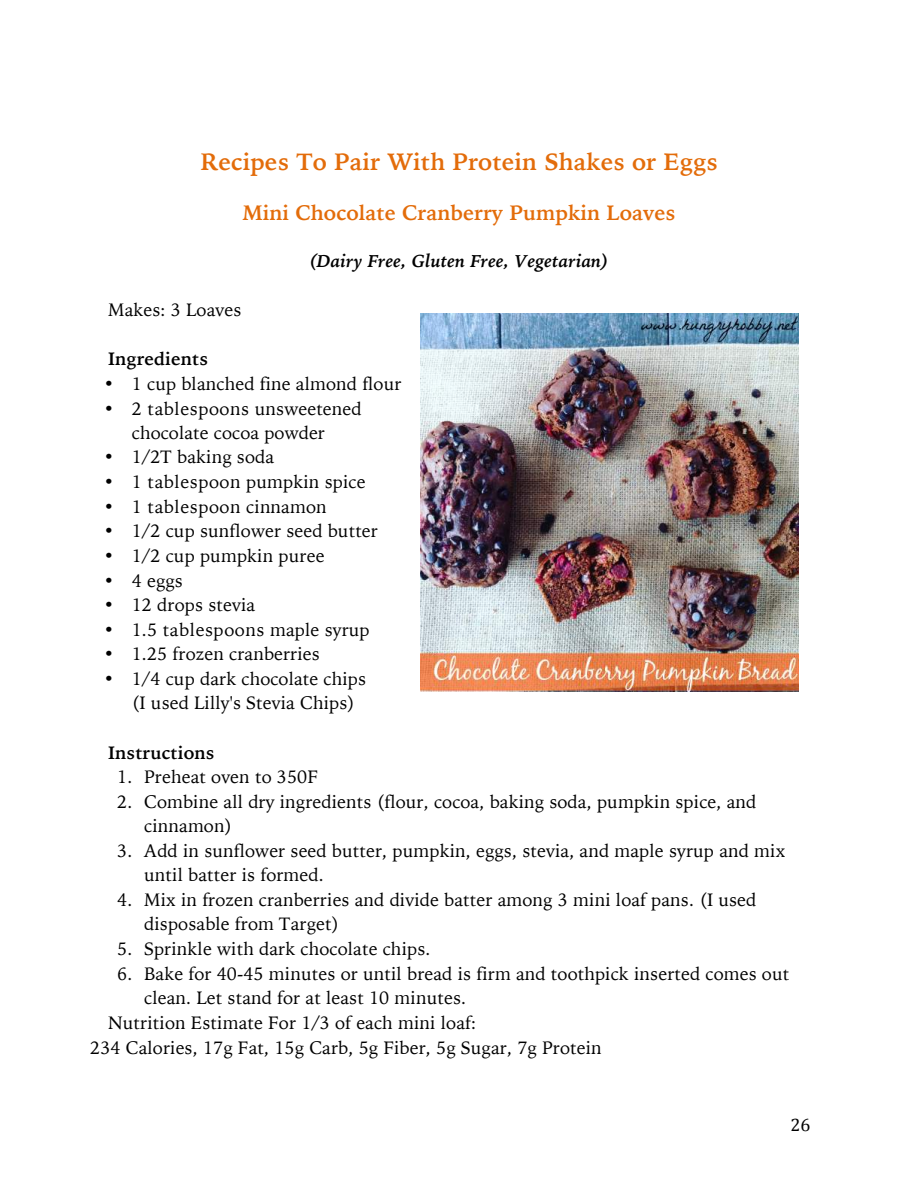
<style>
.page{position:relative;width:918px;height:1188px;background:#fff}
.page>*{position:absolute;margin:0;border:0;box-sizing:border-box;transform-origin:0 0}
.t1{font:700 23.7px "Iowan Old Style";letter-spacing:.005em;color:#e36c0a}
.t2{font:700 20.85px "Iowan Old Style";letter-spacing:.005em;color:#e36c0a}
.t3{font:18px/24.5px "Iowan Old Style";letter-spacing:.01em;color:#000}
.t4{font:18px "Iowan Old Style";letter-spacing:.035em;color:#000}
.t5{font:italic 700 18px "Iowan Old Style";letter-spacing:.01em;color:#000}
.t6{font:700 18px "Iowan Old Style";letter-spacing:.01em;color:#000}
.t7{font:18px "Cambria";color:#000}
</style>
<div class="page">
<img style="left:421px;top:313px;width:378px;height:378px">
<h1 class="t1" style="left:200px;top:145px;width:519px">Recipes To Pair With Protein Shakes or Eggs</h1>
<p class="t2" style="left:243px;top:199px;width:434px">Mini Chocolate Cranberry Pumpkin Loaves</p>
<p class="t5" style="left:310px;top:248px;width:301px">(Dairy Free, Gluten Free, Vegetarian)</p>
<p class="t3" style="left:108px;top:298px;width:135px">Makes: 3 Loaves</p>
<p class="t6" style="left:108px;top:347px;width:101px">Ingredients</p>
<p class="t3" style="left:105px;top:371px;width:298px">• 1 cup blanched fine almond flour</p>
<p class="t3" style="left:105px;top:396px;width:258px;text-align:center">• 2 tablespoons unsweetened chocolate cocoa powder</p>
<p class="t3" style="left:105px;top:445px;width:171px">• 1/2T baking soda</p>
<p class="t3" style="left:105px;top:470px;width:262px">• 1 tablespoon pumpkin spice</p>
<p class="t4" style="left:105px;top:494px;width:223px">• 1 tablespoon cinnamon</p>
<p class="t3" style="left:105px;top:519px;width:275px">• 1/2 cup sunflower seed butter</p>
<p class="t3" style="left:105px;top:543px;width:221px">• 1/2 cup pumpkin puree</p>
<p class="t3" style="left:105px;top:568px;width:80px">• 4 eggs</p>
<p class="t3" style="left:105px;top:592px;width:152px">• 12 drops stevia</p>
<p class="t4" style="left:105px;top:617px;width:266px">• 1.5 tablespoons maple syrup</p>
<p class="t3" style="left:105px;top:642px;width:217px">• 1.25 frozen cranberries</p>
<p class="t3" style="left:132px;top:666px;width:236px;text-indent:-27px">• 1/4 cup dark chocolate chips (I used Lilly's Stevia Chips)</p>
<p class="t6" style="left:108px;top:740px;width:108px">Instructions</p>
<p class="t3" style="left:117px;top:765px;width:202px">1. Preheat oven to 350F</p>
<p class="t3" style="left:144px;top:789px;width:614px;text-indent:-27px">2. Combine all dry ingredients (flour, cocoa, baking soda, pumpkin spice, and cinnamon)</p>
<p class="t3" style="left:144px;top:838px;width:643px;text-indent:-27px">3. Add in sunflower seed butter, pumpkin, eggs, stevia, and maple syrup and mix until batter is formed.</p>
<p class="t3" style="left:144px;top:887px;width:614px;text-indent:-27px">4. Mix in frozen cranberries and divide batter among 3 mini loaf pans. (I used disposable from Target)</p>
<p class="t3" style="left:117px;top:937px;width:315px">5. Sprinkle with dark chocolate chips.</p>
<p class="t3" style="left:117px;top:961px;width:674px">6. Bake for 40-45 minutes or until bread is firm and toothpick inserted comes out</p>
<p class="t3" style="left:144px;top:986px;width:323px">clean. Let stand for at least 10 minutes.</p>
<p class="t3" style="left:108px;top:1010px;width:369px">Nutrition Estimate For 1/3 of each mini loaf:</p>
<p class="t3" style="left:90px;top:1035px;width:513px">234 Calories, 17g Fat, 15g Carb, 5g Fiber, 5g Sugar, 7g Protein</p>
<p class="t7" style="left:790px;top:1114px;width:21px">26</p>
</div>
